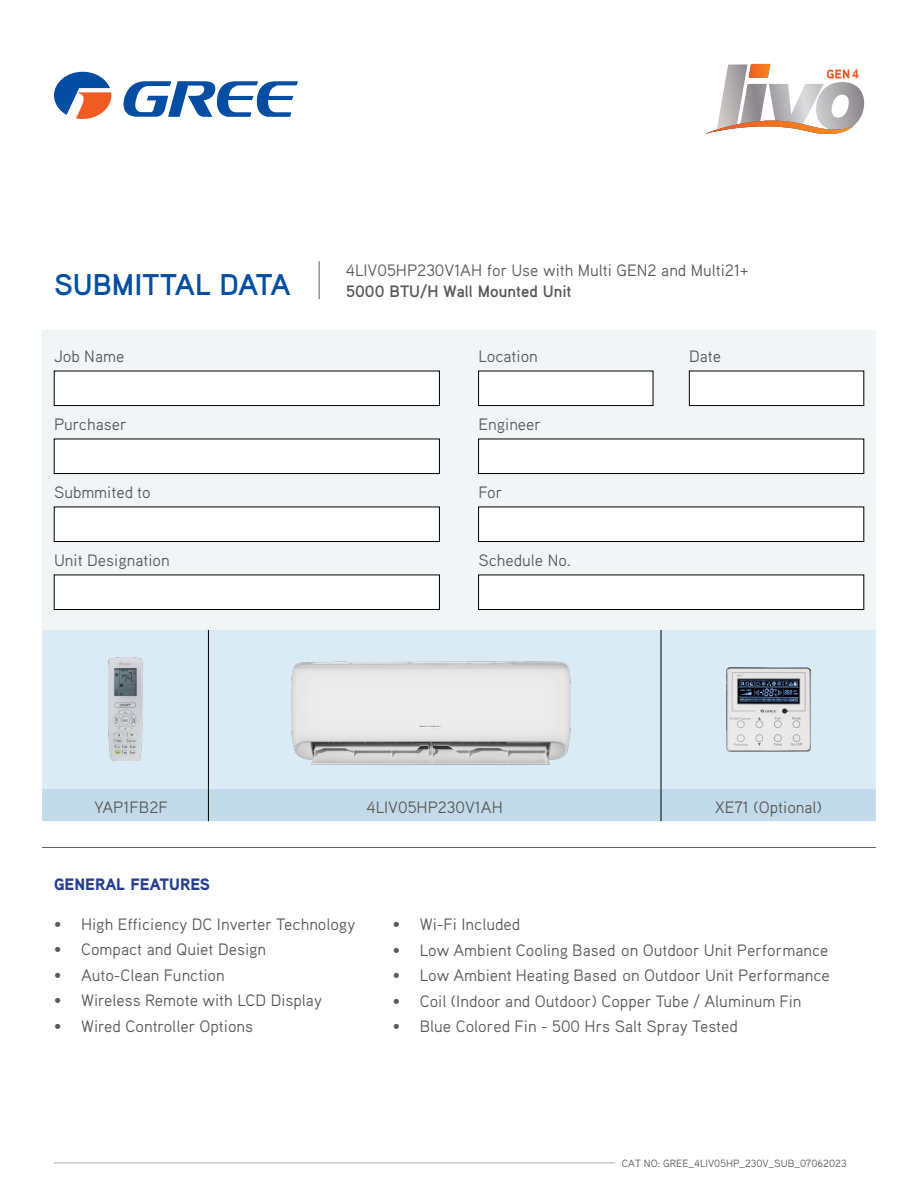
<style>
.page{position:relative;width:918px;height:1188px;background:#fff}
.page>*{position:absolute;margin:0;border:0;box-sizing:border-box;transform-origin:0 0}
.t1{font:700 30px "Aaux Pro";color:#034ea2}
.t2{font:16.5px "Aaux Pro";color:#585a5b}
.t3{font:700 16.5px "Aaux Pro";color:#58595b}
.t4{font:900 16.5px "Aaux Pro";color:#25408f}
.t5{font:10.5px "Aaux Pro";color:#585a5b}
</style>
<div class="page">
<svg style="left:704px;top:64px;width:160px;height:70px"></svg>
<div style="left:42px;top:330px;width:834px;height:300px;background:#f2f5f5"></div>
<svg style="left:54px;top:72px;width:57px;height:47px"></svg>
<svg style="left:123px;top:81px;width:175px;height:36px"></svg>
<hr style="left:42px;top:847px;width:834px;height:1px;background:#58595b">
<div style="left:54px;top:371px;width:385px;height:35px;background:#fff"></div>
<div style="left:54px;top:371px;width:386px;height:35px;border:1px solid #000"></div>
<div style="left:479px;top:371px;width:174px;height:35px;background:#fff"></div>
<div style="left:478px;top:371px;width:175px;height:35px;border:1px solid #000"></div>
<div style="left:689px;top:371px;width:175px;height:35px;background:#fff"></div>
<div style="left:689px;top:371px;width:175px;height:35px;border:1px solid #000"></div>
<div style="left:54px;top:507px;width:385px;height:35px;background:#fff"></div>
<div style="left:54px;top:507px;width:386px;height:35px;border:1px solid #000"></div>
<div style="left:479px;top:507px;width:385px;height:35px;background:#fff"></div>
<div style="left:478px;top:507px;width:386px;height:35px;border:1px solid #000"></div>
<div style="left:54px;top:439px;width:385px;height:35px;background:#fff"></div>
<div style="left:54px;top:439px;width:386px;height:35px;border:1px solid #000"></div>
<div style="left:479px;top:439px;width:385px;height:35px;background:#fff"></div>
<div style="left:478px;top:439px;width:386px;height:35px;border:1px solid #000"></div>
<div style="left:54px;top:575px;width:385px;height:34px;background:#fff"></div>
<div style="left:54px;top:575px;width:386px;height:35px;border:1px solid #000"></div>
<div style="left:479px;top:575px;width:385px;height:34px;background:#fff"></div>
<div style="left:478px;top:575px;width:386px;height:35px;border:1px solid #000"></div>
<hr style="left:319px;top:261px;width:1px;height:38px;background:#58595b">
<div style="left:42px;top:630px;width:834px;height:159px;background:#daebf5"></div>
<div style="left:42px;top:789px;width:834px;height:32px;background:#c3dbe8"></div>
<hr style="left:208px;top:630px;width:1px;height:159px;background:#000">
<hr style="left:661px;top:630px;width:1px;height:159px;background:#000">
<hr style="left:208px;top:789px;width:1px;height:32px;background:#000">
<hr style="left:661px;top:789px;width:1px;height:32px;background:#000">
<img style="left:108px;top:658px;width:34px;height:103px">
<img style="left:278px;top:630px;width:306px;height:159px">
<img style="left:726px;top:667px;width:85px;height:85px">
<hr style="left:54px;top:1163px;width:561px;height:1px;background:#58585a">
<h1 class="t1" style="left:54px;top:265px;width:238px">SUBMITTAL DATA</h1>
<p class="t2" style="left:346px;top:259px;width:404px">4LIV05HP230V1AH for Use with Multi GEN2 and Multi21+</p>
<p class="t3" style="left:346px;top:281px;width:227px">5000 BTU/H Wall Mounted Unit</p>
<p class="t2" style="left:54px;top:346px;width:72px">Job Name</p>
<p class="t2" style="left:478px;top:346px;width:61px">Location</p>
<p class="t2" style="left:689px;top:346px;width:34px">Date</p>
<p class="t2" style="left:54px;top:414px;width:74px">Purchaser</p>
<p class="t2" style="left:478px;top:414px;width:64px">Engineer</p>
<p class="t2" style="left:54px;top:482px;width:98px">Submmited to</p>
<p class="t2" style="left:478px;top:482px;width:26px">For</p>
<p class="t2" style="left:54px;top:550px;width:117px">Unit Designation</p>
<p class="t2" style="left:478px;top:550px;width:94px">Schedule No.</p>
<p class="t2" style="left:94px;top:797px;width:75px">YAP1FB2F</p>
<p class="t2" style="left:367px;top:797px;width:138px">4LIV05HP230V1AH</p>
<p class="t2" style="left:715px;top:797px;width:109px">XE71 (Optional)</p>
<p class="t4" style="left:54px;top:874px;width:158px">GENERAL FEATURES</p>
<p class="t2" style="left:54px;top:914px;width:303px">• High Efficiency DC Inverter Technology</p>
<p class="t2" style="left:54px;top:939px;width:214px">• Compact and Quiet Design</p>
<p class="t2" style="left:54px;top:965px;width:172px">• Auto-Clean Function</p>
<p class="t2" style="left:54px;top:990px;width:270px">• Wireless Remote with LCD Display</p>
<p class="t2" style="left:54px;top:1016px;width:201px">• Wired Controller Options</p>
<p class="t2" style="left:393px;top:914px;width:129px">• Wi-Fi Included</p>
<p class="t2" style="left:393px;top:940px;width:437px">• Low Ambient Cooling Based on Outdoor Unit Performance</p>
<p class="t2" style="left:393px;top:965px;width:439px">• Low Ambient Heating Based on Outdoor Unit Performance</p>
<p class="t2" style="left:393px;top:991px;width:410px">• Coil (Indoor and Outdoor) Copper Tube / Aluminum Fin</p>
<p class="t2" style="left:393px;top:1016px;width:347px">• Blue Colored Fin - 500 Hrs Salt Spray Tested</p>
<p class="t5" style="left:622px;top:1157px;width:226px">CAT NO: GREE_4LIV05HP_230V_SUB_07062023</p>
</div>
